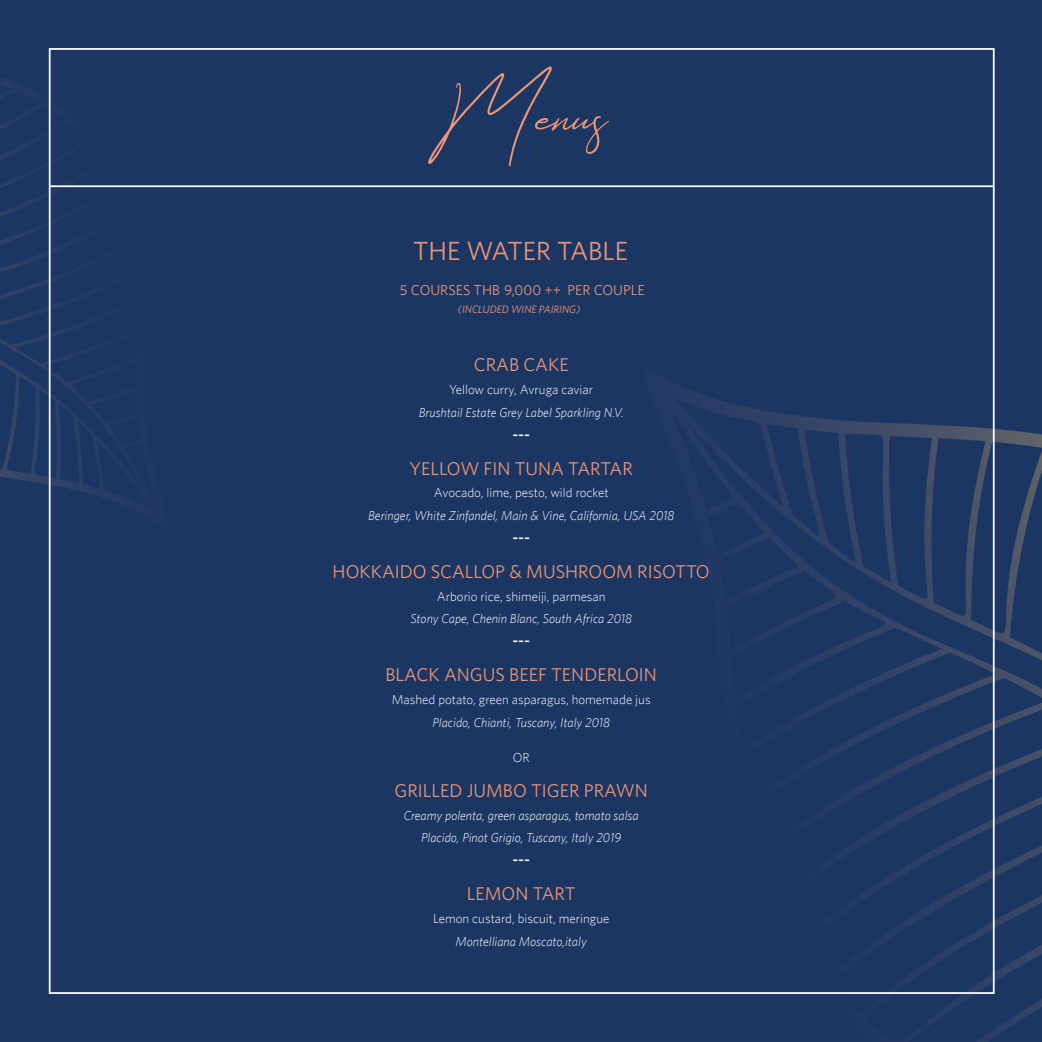
<style>
.page{position:relative;width:1042px;height:1042px;background:#fff}
.page>*{position:absolute;margin:0;border:0;box-sizing:border-box;transform-origin:0 0}
.t1{font:63px "Hathem Bosteem FREE";color:#ed9572}
.t2{font:26.43px "Whitney";color:#ed9572}
.t3{font:18.55px "Whitney";color:#ed9572}
.t4{font:500 16.62px "Whitney";color:#fff}
.t5{font:14.35px "Whitney";color:#ed9572}
.t6{font:italic 300 12.95px/22.8px "Whitney";color:#fff;text-align:center}
.t7{font:300 12.95px "Whitney";color:#fff}
.t8{font:italic 10.85px "Whitney";color:#ed9572}
</style>
<div class="page">
<div style="left:0;top:0;width:1041px;height:1042px;background:#1c3664"></div>
<svg style="left:682px;top:372px;width:359px;height:670px"></svg>
<svg style="left:0;top:64px;width:160px;height:463px"></svg>
<hr style="left:50px;top:185px;width:944px;height:2px;background:#fff">
<h1 class="t1" style="left:428px;top:74px;width:181px">Menus</h1>
<h2 class="t2" style="left:413px;top:235px;width:217px">THE WATER TABLE</h2>
<p class="t5" style="left:400px;top:282px;width:246px">5 COURSES THB 9,000 ++ PER COUPLE</p>
<p class="t8" style="left:458px;top:303px;width:124px">(INCLUDED WINE PAIRING)</p>
<h3 class="t3" style="left:474px;top:354px;width:96px">CRAB CAKE</h3>
<p class="t7" style="left:449px;top:382px;width:145px">Yellow curry, Avruga caviar</p>
<p class="t6" style="left:419px;top:401px;width:207px">Brushtail Estate Grey Label Sparkling N.V.</p>
<p class="t4" style="left:512px;top:424px;width:19px">---</p>
<h3 class="t3" style="left:409px;top:457px;width:225px">YELLOW FIN TUNA TARTAR</h3>
<p class="t7" style="left:434px;top:485px;width:176px">Avocado, lime, pesto, wild rocket</p>
<p class="t6" style="left:368px;top:504px;width:308px">Beringer, White Zinfandel, Main &amp; Vine, California, USA 2018</p>
<p class="t4" style="left:512px;top:527px;width:19px">---</p>
<h3 class="t3" style="left:333px;top:560px;width:379px">HOKKAIDO SCALLOP &amp; MUSHROOM RISOTTO</h3>
<p class="t7" style="left:437px;top:589px;width:170px">Arborio rice, shimeiji, parmesan</p>
<p class="t6" style="left:410px;top:607px;width:223px">Stony Cape, Chenin Blanc, South Africa 2018</p>
<p class="t4" style="left:512px;top:630px;width:19px">---</p>
<h3 class="t3" style="left:385px;top:664px;width:273px">BLACK ANGUS BEEF TENDERLOIN</h3>
<p class="t7" style="left:392px;top:692px;width:260px">Mashed potato, green asparagus, homemade jus</p>
<p class="t6" style="left:432px;top:710px;width:179px">Placido, Chianti, Tuscany, Italy 2018</p>
<p class="t7" style="left:513px;top:750px;width:18px">OR</p>
<h3 class="t3" style="left:394px;top:779px;width:255px">GRILLED JUMBO TIGER PRAWN</h3>
<p class="t6" style="left:404px;top:803px;width:236px">Creamy polenta, green asparagus, tomato salsa<br>Placido, Pinot Grigio, Tuscany, Italy 2019</p>
<p class="t4" style="left:512px;top:849px;width:19px">---</p>
<h3 class="t3" style="left:467px;top:882px;width:110px">LEMON TART</h3>
<p class="t7" style="left:433px;top:911px;width:178px">Lemon custard, biscuit, meringue</p>
<p class="t6" style="left:455px;top:929px;width:133px">Montelliana Moscato,italy</p>
</div>
